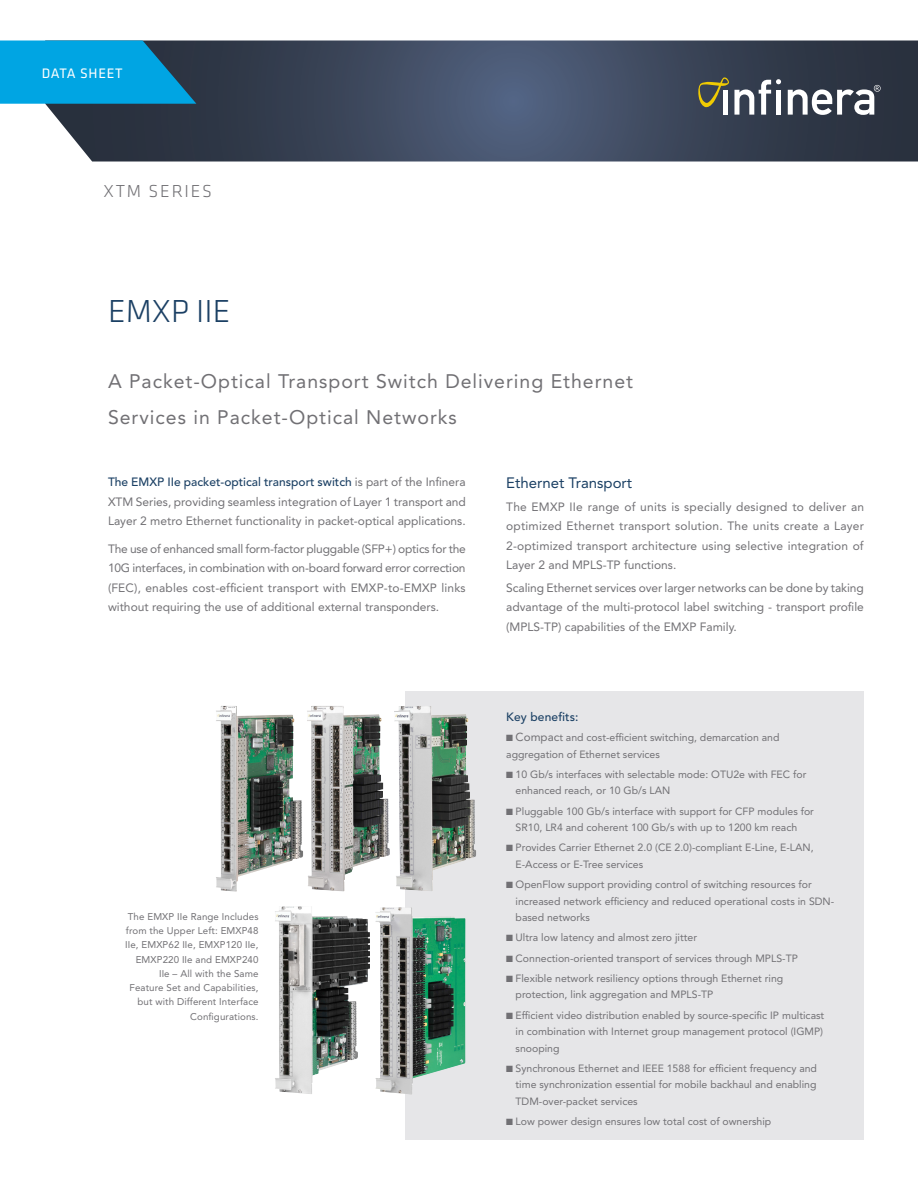
<style>
.page{position:relative;width:918px;height:1188px;background:#fff}
.page>*{position:absolute;margin:0;border:0;box-sizing:border-box;transform-origin:0 0}
.Headline{font:300 33px "Klavika";color:#1b4064}
.Deck{font:19.5px/36px "Avenir LT Std";letter-spacing:.05em;color:#717074}
.Kicker{font:300 18px "Klavika";letter-spacing:.1em;color:#717074}
.Subhead{font:15px "Avenir LT Std";color:#1b4064}
.Category{font:14.25px "Klavika";letter-spacing:.05em;color:#fff}
.Text{font:12px/19.5px "Avenir LT Std";color:#717074;text-align:justify}
.KeyBenefitsHeadline{font:500 12px "Avenir LT Std";letter-spacing:.01em;color:#1b4064}
.KeyBenefits_Text{font:10.5px/16.5px "Avenir LT Std";color:#717074}
.t1{font:9.75px/14.2px "Avenir LT Std";letter-spacing:.01em;color:#717074;text-align:right}
.s1{font-weight:500;color:#1b4064}
.s2{font-size:11.7px}
</style>
<div class="page">
<div style="left:405px;top:691px;width:459px;height:448px;background:#e6e6e8"></div>
<svg style="left:45px;top:40px;width:873px;height:122px;background:#3e495c"></svg>
<svg style="left:0;top:40px;width:196px;height:64px;background:#0795cc"></svg>
<img style="left:275px;top:906px;width:83px;height:188px">
<img style="left:394px;top:706px;width:82px;height:185px">
<img style="left:216px;top:706px;width:87px;height:186px">
<img style="left:307px;top:706px;width:83px;height:185px">
<img style="left:375px;top:907px;width:91px;height:188px">
<svg style="left:788px;top:85px;width:93px;height:30px"></svg>
<svg style="left:698px;top:77px;width:83px;height:38px"></svg>
<p class="Category" style="left:42px;top:64px;width:83px">DATA SHEET</p>
<p class="Kicker" style="left:104px;top:180px;width:110px">XTM SERIES</p>
<p class="Headline" style="left:108px;top:291px;width:124px">EMXP IIE</p>
<p class="Deck" style="left:108px;top:363px;width:527px">A Packet-Optical Transport Switch Delivering Ethernet<br>Services in Packet-Optical Networks</p>
<p class="Text" style="left:108px;top:472px;width:359px"><span class="s1">The EMXP IIe packet-optical transport switch</span> is part of the Infinera XTM Series, providing seamless integration of Layer 1 transport and Layer 2 metro Ethernet functionality in packet-optical applications.</p>
<p class="Text" style="left:108px;top:539px;width:359px">The use of enhanced small form-factor pluggable (SFP+) optics for the 10G interfaces, in combination with on-board forward error correction (FEC), enables cost-efficient transport with EMXP-to-EMXP links without requiring the use of additional external transponders.</p>
<p class="t1" style="left:125px;top:910px;width:135px">The EMXP IIe Range Includes from the Upper Left: EMXP48<br>IIe, EMXP62 IIe, EMXP120 IIe,<br>EMXP220 IIe and EMXP240<br>IIe – All with the Same<br>Feature Set and Capabilities, but with Different Interface<br>Configurations.</p>
<p class="Subhead" style="left:506px;top:474px;width:127px">Ethernet Transport</p>
<p class="Text" style="left:506px;top:497px;width:359px">The EMXP IIe range of units is specially designed to deliver an optimized Ethernet transport solution. The units create a Layer 2-optimized transport architecture using selective integration of Layer 2 and MPLS-TP functions.</p>
<p class="Text" style="left:506px;top:578px;width:359px">Scaling Ethernet services over larger networks can be done by taking advantage of the multi-protocol label switching - transport profile (MPLS-TP) capabilities of the EMXP Family.</p>
<p class="KeyBenefitsHeadline" style="left:506px;top:710px;width:74px">Key benefits:</p>
<p class="KeyBenefits_Text" style="left:506px;top:729px;width:275px">■ <span class="s2">Compac</span>t and cost-efficient switching, demarcation and aggregation of Ethernet services</p>
<p class="KeyBenefits_Text" style="left:516px;top:766px;width:292px;text-indent:-9px">■ 10 Gb/s interfaces with selectable mode: OTU2e with FEC for enhanced reach, or 10 Gb/s LAN</p>
<p class="KeyBenefits_Text" style="left:516px;top:803px;width:300px;text-indent:-9px">■ Pluggable 100 Gb/s interface with support for CFP modules for<br>SR10, LR4 and coherent 100 Gb/s with up to 1200 km reach</p>
<p class="KeyBenefits_Text" style="left:516px;top:840px;width:300px;text-indent:-9px">■ Provides Carrier Ethernet 2.0 (CE 2.0)-compliant E-Line, E-LAN,<br>E-Access or E-Tree services</p>
<p class="KeyBenefits_Text" style="left:516px;top:876px;width:320px;text-indent:-9px">■ OpenFlow support providing control of switching resources for increased network efficiency and reduced operational costs in SDN&shy;based networks</p>
<p class="KeyBenefits_Text" style="left:506px;top:930px;width:192px">■ Ultra low latency and almost zero jitter</p>
<p class="KeyBenefits_Text" style="left:506px;top:950px;width:293px">■ Connection-oriented transport of services through MPLS-TP</p>
<p class="KeyBenefits_Text" style="left:516px;top:970px;width:269px;text-indent:-9px">■ Flexible network resiliency options through Ethernet ring protection, link aggregation and MPLS-TP</p>
<p class="KeyBenefits_Text" style="left:516px;top:1007px;width:310px;text-align:justify;text-indent:-9px">■ Efficient video distribution enabled by source-specific IP multicast in combination with Internet group management protocol (IGMP) snooping</p>
<p class="KeyBenefits_Text" style="left:516px;top:1060px;width:303px;text-align:justify;text-indent:-9px">■ Synchronous Ethernet and IEEE 1588 for efficient frequency and time synchronization essential for mobile backhaul and enabling TDM-over-packet services</p>
<p class="KeyBenefits_Text" style="left:506px;top:1113px;width:267px">■ Low power design ensures low total cost of ownership</p>
</div>
